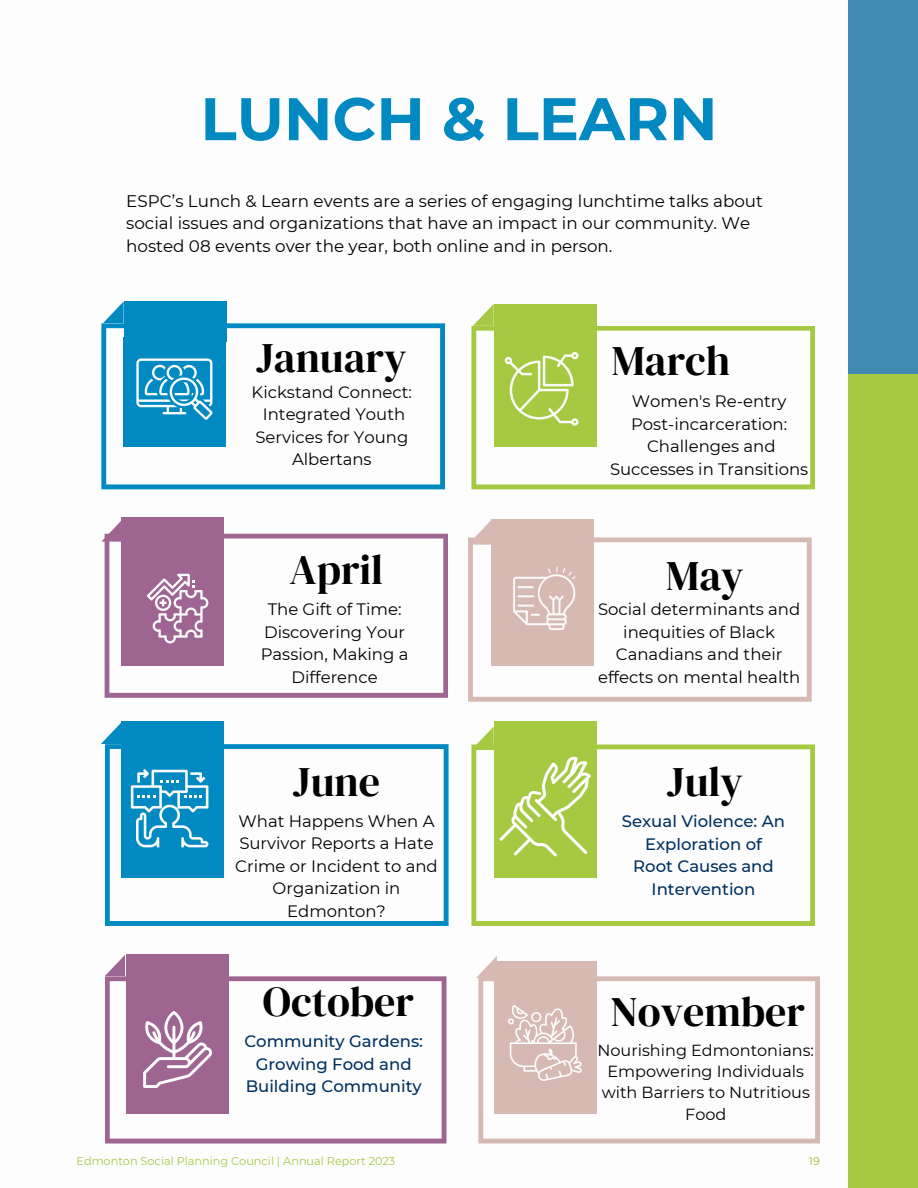
<style>
.page{position:relative;width:918px;height:1188px;background:#fff}
.page>*{position:absolute;margin:0;border:0;box-sizing:border-box;transform-origin:0 0}
.t1{font:700 60px "Montserrat";color:#008ac1}
.t2{font:42px "DM Serif Display";color:#000}
.t3{font:16.8px/22.5px "Montserrat";color:#000}
.t4{font:16.5px/22.5px "Montserrat";color:#000;text-align:center}
.t5{font:500 16.5px/22.5px "Montserrat";color:#003060;text-align:center}
.t6{font:16.05px/21.3px "Montserrat";color:#000;text-align:center}
.t7{font:11.25px "Montserrat";color:#a6c942}
.t8{font:11.25px "Gotham";color:#a6c942}
</style>
<div class="page">
<svg style="left:101px;top:323px;width:344px;height:166px"></svg>
<div style="left:124px;top:301px;width:102px;height:41px;background:#008ac1"></div>
<div style="left:123px;top:337px;width:103px;height:109px;background:#008ac1"></div>
<svg style="left:103px;top:301px;width:21px;height:22px"></svg>
<svg style="left:471px;top:326px;width:344px;height:163px"></svg>
<div style="left:494px;top:304px;width:102px;height:40px;background:#a6c942"></div>
<div style="left:494px;top:341px;width:102px;height:106px;background:#a6c942"></div>
<svg style="left:473px;top:304px;width:21px;height:22px"></svg>
<svg style="left:105px;top:534px;width:343px;height:164px"></svg>
<div style="left:121px;top:517px;width:103px;height:149px;background:#9e6592"></div>
<svg style="left:101px;top:521px;width:20px;height:21px"></svg>
<svg style="left:468px;top:537px;width:343px;height:165px"></svg>
<div style="left:492px;top:520px;width:102px;height:146px;background:#d5b9b2"></div>
<svg style="left:468px;top:519px;width:24px;height:26px"></svg>
<svg style="left:105px;top:744px;width:344px;height:182px"></svg>
<div style="left:121px;top:721px;width:103px;height:157px;background:#008ac1"></div>
<div style="left:126px;top:954px;width:103px;height:160px;background:#9e6592"></div>
<svg style="left:101px;top:723px;width:20px;height:21px"></svg>
<svg style="left:105px;top:955px;width:20px;height:21px"></svg>
<svg style="left:471px;top:744px;width:344px;height:182px"></svg>
<div style="left:494px;top:721px;width:102px;height:157px;background:#a6c942"></div>
<div style="left:494px;top:961px;width:102px;height:153px;background:#d5b9b2"></div>
<svg style="left:471px;top:726px;width:23px;height:24px"></svg>
<div style="left:848px;top:374px;width:70px;height:814px;background:#a6c942"></div>
<div style="left:848px;top:0;width:70px;height:374px;background:#418ab3"></div>
<svg style="left:136px;top:358px;width:77px;height:62px"></svg>
<svg style="left:505px;top:352px;width:74px;height:74px"></svg>
<svg style="left:147px;top:574px;width:61px;height:69px"></svg>
<svg style="left:513px;top:567px;width:63px;height:63px"></svg>
<svg style="left:478px;top:976px;width:342px;height:168px"></svg>
<svg style="left:105px;top:976px;width:341px;height:168px"></svg>
<svg style="left:476px;top:956px;width:21px;height:22px"></svg>
<svg style="left:508px;top:1005px;width:74px;height:77px"></svg>
<svg style="left:143px;top:1011px;width:69px;height:76px"></svg>
<svg style="left:131px;top:769px;width:77px;height:78px"></svg>
<svg style="left:499px;top:756px;width:92px;height:100px"></svg>
<h2 class="t1" style="left:200px;top:82px;width:519px">LUNCH &amp; LEARN</h2>
<h4 class="t3" style="left:126px;top:189px;width:638px">ESPC’s Lunch &amp; Learn events are a series of engaging lunchtime talks about social issues and organizations that have an impact in our community. We hosted 08 events over the year, both online and in person.</h4>
<h1 class="t2" style="left:256px;top:328px;width:152px">January</h1>
<h4 class="t4" style="left:252px;top:380px;width:162px">Kickstand Connect:<br>Integrated Youth<br>Services for Young<br>Albertans</h4>
<p class="t2" style="left:289px;top:541px;width:95px">April</p>
<h2 class="t4" style="left:261px;top:598px;width:149px">The Gift of Time:<br>Discovering Your<br>Passion, Making a<br>Difference</h2>
<h2 class="t2" style="left:293px;top:752px;width:89px">June</h2>
<h4 class="t4" style="left:235px;top:810px;width:204px">What Happens When A<br>Survivor Reports a Hate<br>Crime or Incident to and<br>Organization in<br>Edmonton?</h4>
<p class="t2" style="left:263px;top:972px;width:153px">October</p>
<h2 class="t5" style="left:244px;top:1030px;width:180px">Community Gardens:<br>Growing Food and<br>Building Community</h2>
<p class="t2" style="left:612px;top:331px;width:120px">March</p>
<h4 class="t4" style="left:610px;top:390px;width:200px">Women's Re-entry<br>Post-incarceration:<br>Challenges and<br>Successes in Transitions</h4>
<h4 class="t2" style="left:666px;top:547px;width:79px">May</h4>
<p class="t4" style="left:598px;top:598px;width:204px">Social determinants and inequities of Black<br>Canadians and their effects on mental health</p>
<p class="t2" style="left:667px;top:752px;width:78px">July</p>
<h4 class="t5" style="left:622px;top:810px;width:165px">Sexual Violence: An<br>Exploration of</h4>
<p class="t5" style="left:633px;top:855px;width:142px">Root Causes and<br>Intervention</p>
<h2 class="t2" style="left:610px;top:982px;width:196px">November</h2>
<h2 class="t6" style="left:598px;top:1039px;width:218px">Nourishing Edmontonians:<br>Empowering Individuals with Barriers to Nutritious<br>Food</h2>
<h3 class="t7" style="left:76px;top:1154px;width:320px">Edmonton Social Planning Council | Annual Report 2023</h3>
<p class="t8" style="left:809px;top:1156px;width:13px">19</p>
</div>
